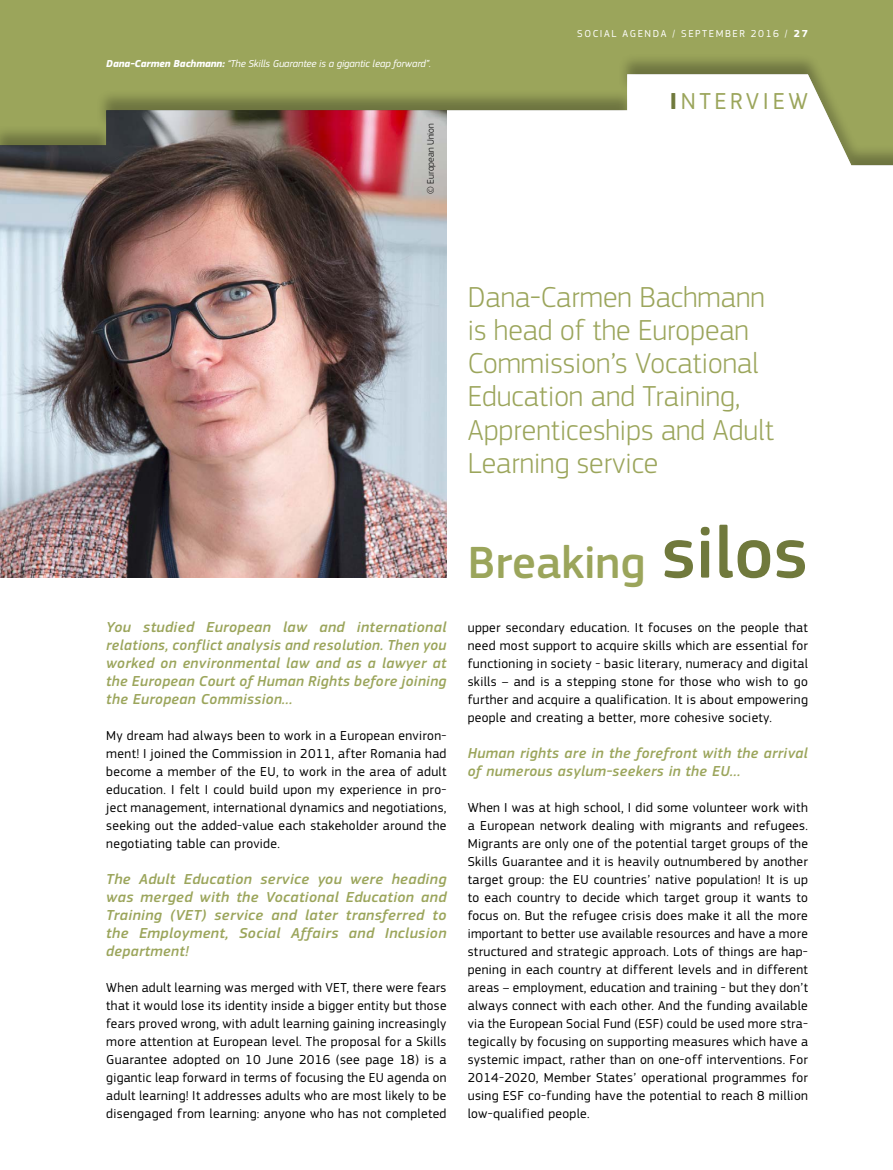
<style>
.page{position:relative;width:893px;height:1170px;background:#fff}
.page>*{position:absolute;margin:0;border:0;box-sizing:border-box;transform-origin:0 0}
.Interview_Title_2{font:500 46.8px "EC Square Sans Pro";color:#9ba55b}
.Interview_Title_1{font:300 30px/33px "EC Square Sans Pro";color:#9ba55b}
.Header_Level_1{font:24px "EC Square Sans Pro";letter-spacing:.15em;color:#9ba55b}
.Interview_Title_3{font:italic 500 15px/18px "EC Square Sans Pro";letter-spacing:.025em;color:#9ba55b;text-align:justify}
.Body{font:13.5px/18px "EC Square Sans Pro";letter-spacing:.025em;color:#000;text-align:justify}
.t1{font:italic 10.5px "EC Square Sans Pro";letter-spacing:-.01em;color:#fff}
.t2{font:10.5px "EC Square Sans Pro";letter-spacing:.15em;color:#fff}
.t3{font:300 9.75px "EC Square Sans Pro";color:#000}
.s1{font-weight:700}
.s2{font-weight:700;color:#70793c}
.s3{font-size:75px;color:#70793c}
</style>
<div class="page">
<img style="left:0;top:166px;width:446px;height:411px">
<div style="left:0;top:0;width:893px;height:166px;background:#000;opacity:.3"></div>
<p class="t1" style="left:106px;top:58px;width:326px"><span class="s1">Dana-Carmen Bachmann:</span> “The Skills Guarantee is a gigantic leap forward”.</p>
<p class="t3" style="left:425px;top:194px;width:72px;rotate:-90deg">© European Union</p>
<p class="t2" style="left:577px;top:27px;width:232px">SOCIAL AGENDA / SEPTEMBER 2016 / <span class="s1">27</span></p>
<h1 class="Header_Level_1" style="left:670px;top:87px;width:140px"><span class="s2">I</span>NTERVIEW</h1>
<h4 class="Interview_Title_3" style="left:106px;top:618px;width:342px">You studied European law and international relations, conflict analysis and resolution. Then you worked on environmental law and as a lawyer at the European Court of Human Rights before joining the European Commission…</h4>
<p class="Body" style="left:106px;top:726px;width:342px">My dream had always been to work in a European environ&shy;ment! I joined the Commission in 2011, after Romania had become a member of the EU, to work in the area of adult education. I felt I could build upon my experience in pro&shy;ject management, international dynamics and negotiations, seeking out the added-value each stakeholder around the negotiating table can provide.</p>
<h4 class="Interview_Title_3" style="left:106px;top:870px;width:342px">The Adult Education service you were heading was merged with the Vocational Education and Training (VET) service and later transferred to the Employment, Social Affairs and Inclusion department!</h4>
<p class="Body" style="left:106px;top:978px;width:342px">When adult learning was merged with VET, there were fears that it would lose its identity inside a bigger entity but those fears proved wrong, with adult learning gaining increasingly more attention at European level. The proposal for a Skills Guarantee adopted on 10 June 2016 (see page 18) is a gigantic leap forward in terms of focusing the EU agenda on adult learning! It addresses adults who are most likely to be disengaged from learning: anyone who has not completed</p>
<h2 class="Interview_Title_1" style="left:468px;top:281px;width:308px">Dana-Carmen Bachmann is head of the European<br>Commission’s Vocational<br>Education and Training,<br>Apprenticeships and Adult<br>Learning service</h2>
<h3 class="Interview_Title_2" style="left:468px;top:535px;width:342px">Breaking <span class="s3">silos</span></h3>
<p class="Body" style="left:468px;top:618px;width:342px">upper secondary education. It focuses on the people that need most support to acquire skills which are essential for functioning in society - basic literary, numeracy and digital skills – and is a stepping stone for those who wish to go further and acquire a qualification. It is about empowering people and creating a better, more cohesive society.</p>
<h4 class="Interview_Title_3" style="left:468px;top:744px;width:342px">Human rights are in the forefront with the arrival of numerous asylum-seekers in the EU…</h4>
<p class="Body" style="left:468px;top:798px;width:342px">When I was at high school, I did some volunteer work with a European network dealing with migrants and refugees.<br>Migrants are only one of the potential target groups of the Skills Guarantee and it is heavily outnumbered by another target group: the EU countries’ native population! It is up to each country to decide which target group it wants to focus on. But the refugee crisis does make it all the more important to better use available resources and have a more structured and strategic approach. Lots of things are hap&shy;pening in each country at different levels and in different areas – employment, education and training - but they don’t always connect with each other. And the funding available via the European Social Fund (ESF) could be used more stra&shy;tegically by focusing on supporting measures which have a systemic impact, rather than on one-off interventions. For 2014-2020, Member States’ operational programmes for using ESF co-funding have the potential to reach 8 million low-qualified people.</p>
</div>
